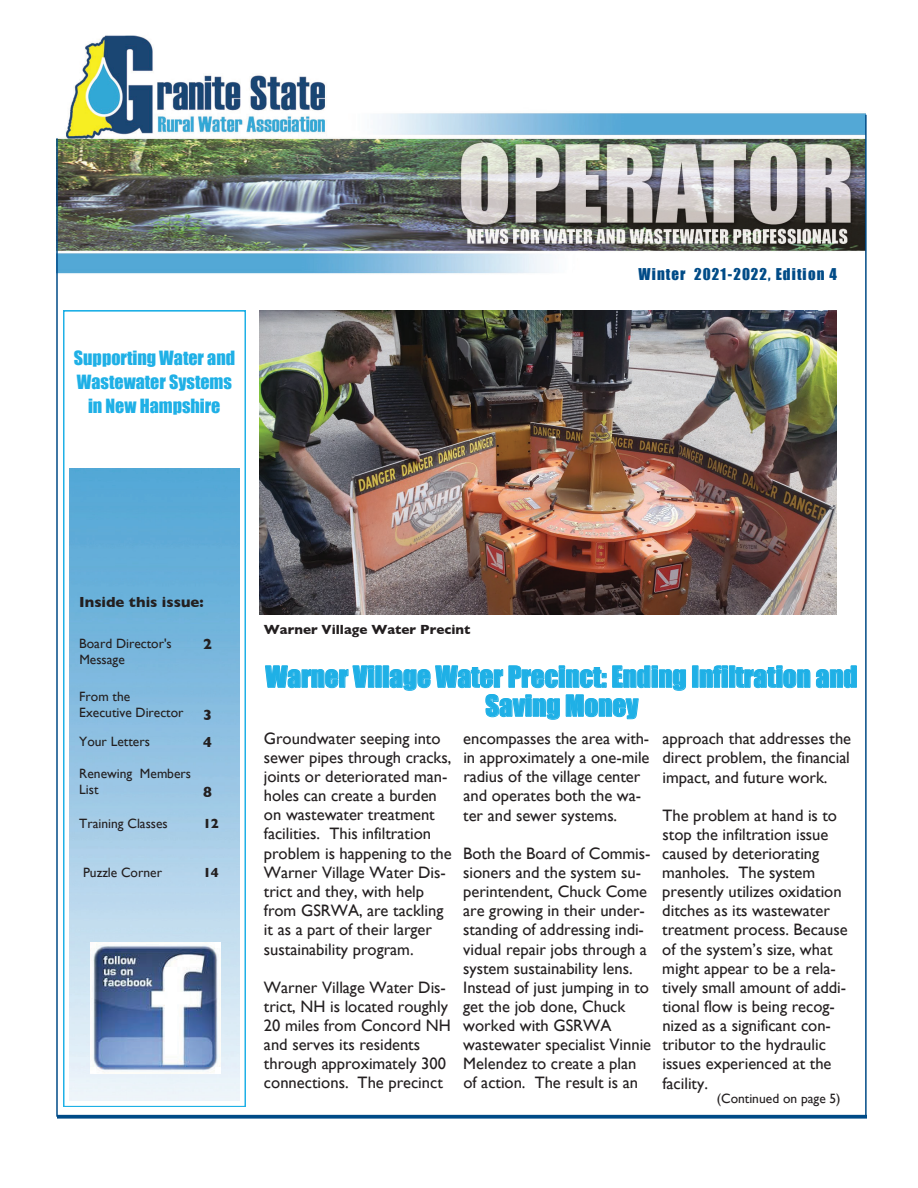
<style>
.page{position:relative;width:918px;height:1188px;background:#fff}
.page>*{position:absolute;margin:0;border:0;box-sizing:border-box;transform-origin:0 0}
.t1{font:27px/29px "Impact";color:#1fb0e6;text-align:center}
.t2{font:18px/24px "Impact";color:#1fb0e6;text-align:center}
.t3{font:16.65px "Gill Sans";color:#231f20}
.t4{font:16.5px/19.2px "Gill Sans";color:#231f20}
.t5{font:15px "Impact";letter-spacing:.075em;color:#004b87}
.t6{font:700 15px "Gill Sans";color:#231f20}
.t7{font:13.5px/15.6px "Gill Sans";color:#231f20}
.t8{font:700 13.5px "Gill Sans";color:#231f20}
</style>
<div class="page">
<svg style="left:63px;top:310px;width:183px;height:797px"></svg>
<img style="left:58px;top:35px;width:808px;height:239px">
<img style="left:69px;top:469px;width:171px;height:631px">
<hr style="left:865px;top:115px;width:2px;height:1002px;background:#004b87">
<hr style="left:56px;top:138px;width:2px;height:979px;background:#004b87">
<svg style="left:57px;top:1115px;width:810px;height:4px;background:#195d93"></svg>
<img style="left:91px;top:943px;width:129px;height:130px">
<svg style="left:265px;top:665px;width:110px;height:24px"></svg>
<div style="left:375px;top:666px;width:7px;height:22px;border:1px solid #1fb0e6"></div>
<div style="left:383px;top:666px;width:6px;height:22px;border:1px solid #1fb0e6"></div>
<div style="left:692px;top:666px;width:6px;height:22px;border:1px solid #1fb0e6"></div>
<svg style="left:699px;top:665px;width:29px;height:23px"></svg>
<div style="left:729px;top:666px;width:6px;height:22px;border:1px solid #1fb0e6"></div>
<svg style="left:735px;top:665px;width:122px;height:24px"></svg>
<svg style="left:389px;top:665px;width:297px;height:55px"></svg>
<img style="left:260px;top:311px;width:577px;height:303px">
<p class="t2" style="left:74px;top:345px;width:163px">Supporting Water and<br>Wastewater Systems in New Hampshire</p>
<p class="t5" style="left:639px;top:262px;width:200px">Winter 2021-2022, Edition 4</p>
<p class="t6" style="left:79px;top:590px;width:126px">Inside this issue:</p>
<p class="t7" style="left:79px;top:635px;width:94px">Board Director's<br>Message</p>
<p class="t6" style="left:203px;top:632px;width:10px">2</p>
<p class="t7" style="left:79px;top:689px;width:106px">From the<br>Executive Director</p>
<p class="t6" style="left:203px;top:703px;width:10px">3</p>
<p class="t7" style="left:79px;top:733px;width:72px">Your Letters</p>
<p class="t6" style="left:203px;top:730px;width:10px">4</p>
<p class="t7" style="left:79px;top:766px;width:113px">Renewing Members<br>List</p>
<p class="t6" style="left:203px;top:780px;width:10px">8</p>
<p class="t7" style="left:79px;top:815px;width:90px">Training Classes</p>
<p class="t8" style="left:203px;top:812px;width:17px">12</p>
<p class="t7" style="left:83px;top:864px;width:80px">Puzzle Corner</p>
<p class="t8" style="left:203px;top:861px;width:17px">14</p>
<p class="t8" style="left:264px;top:619px;width:208px">Warner Village Water Precint</p>
<h1 class="t1" style="left:265px;top:662px;width:593px">Warner Village Water Precinct: Ending Infiltration and<br>Saving Money</h1>
<p class="t4" style="left:264px;top:728px;width:189px">Groundwater seeping into sewer pipes through cracks, joints or deteriorated man&shy;holes can create a burden on wastewater treatment facilities. This infiltration</p>
<p class="t3" style="left:264px;top:843px;width:189px">problem is happening to the</p>
<p class="t4" style="left:264px;top:862px;width:184px">Warner Village Water Dis&shy;trict and they, with help from GSRWA, are tackling it as a part of their larger sustainability program.</p>
<p class="t4" style="left:264px;top:978px;width:188px">Warner Village Water Dis&shy;trict, NH is located roughly<br>20 miles from Concord NH and serves its residents through approximately 300 connections. The precinct</p>
<p class="t4" style="left:463px;top:728px;width:188px">encompasses the area with&shy;in approximately a one-mile radius of the village center and operates both the wa&shy;ter and sewer systems.</p>
<p class="t3" style="left:463px;top:843px;width:189px">Both the Board of Commis-</p>
<p class="t4" style="left:463px;top:863px;width:189px">sioners and the system su&shy;perintendent, Chuck Come are growing in their under&shy;standing of addressing indi&shy;vidual repair jobs through a system sustainability lens.<br>Instead of just jumping in to get the job done, Chuck worked with GSRWA wastewater specialist Vinnie<br>Melendez to create a plan of action. The result is an</p>
<p class="t4" style="left:662px;top:728px;width:190px;text-align:justify">approach that addresses the direct problem, the financial impact, and future work.</p>
<p class="t4" style="left:663px;top:805px;width:176px">The problem at hand is to stop the infiltration issue</p>
<p class="t3" style="left:662px;top:843px;width:159px">caused by deteriorating</p>
<p class="t4" style="left:662px;top:863px;width:187px">manholes. The system presently utilizes oxidation ditches as its wastewater treatment process. Because of the system’s size, what might appear to be a rela&shy;tively small amount of addi&shy;tional flow is being recog&shy;nized as a significant con&shy;tributor to the hydraulic issues experienced at the facility.</p>
<p class="t7" style="left:717px;top:1091px;width:125px">(Continued on page 5)</p>
</div>
